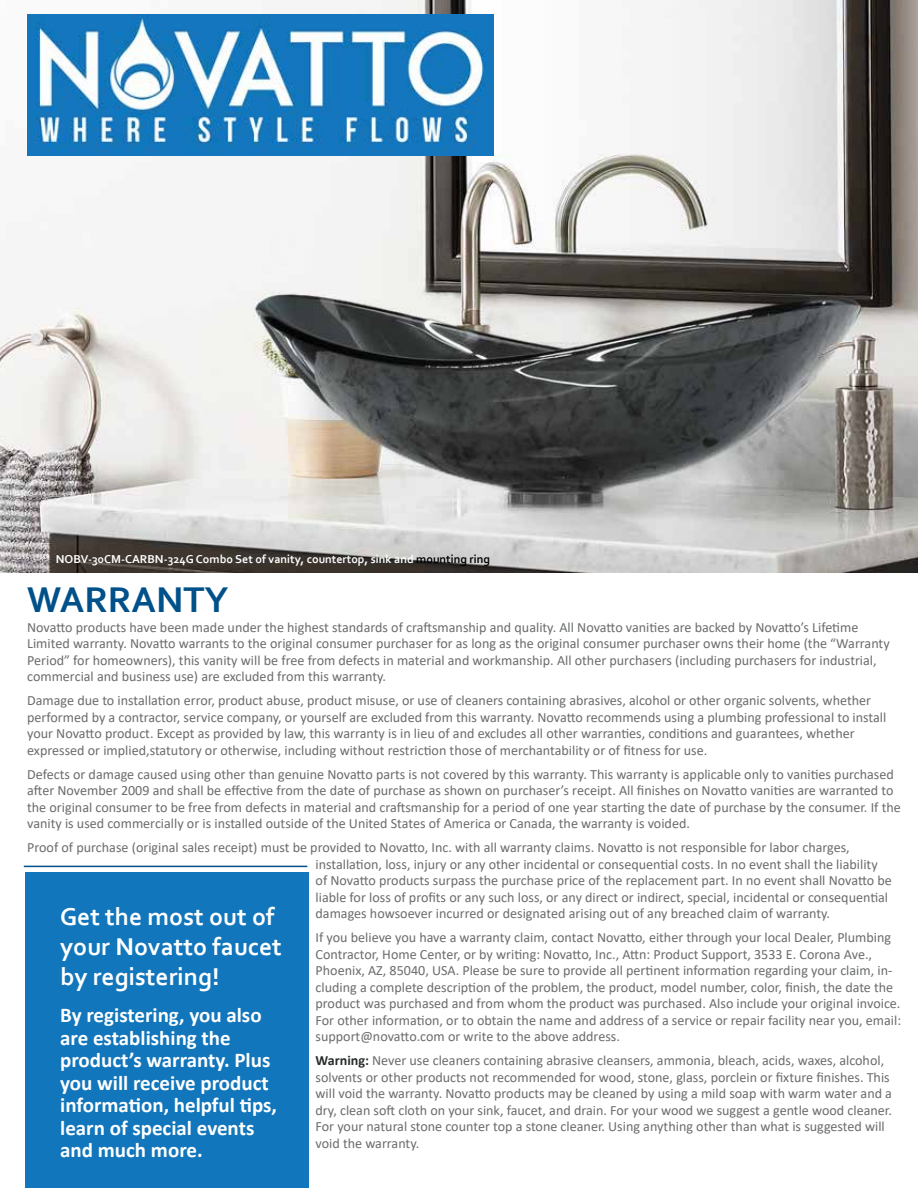
<style>
.page{position:relative;width:918px;height:1188px;background:#fff}
.page>*{position:absolute;margin:0;border:0;box-sizing:border-box;transform-origin:0 0}
.t1{font:700 37.5px "Corbel";color:#00508a}
.t2{font:700 25.5px/30px "Corbel";color:#fff}
.t3{font:700 21px/22.5px "Calibri";color:#fff}
.t4{font:14.1px/16.5px "Calibri";color:#6b6c6c}
.t5{font:700 12px "Corbel";color:#fff}
.s1{color:#000}
.s2{font-weight:700;color:#292c2c}
</style>
<div class="page">
<div style="left:25px;top:872px;width:284px;height:316px;background:#1176bb"></div>
<hr style="left:24px;top:866px;width:283px;height:1px;background:#00508a">
<img style="left:0;top:0;width:918px;height:572px">
<img style="left:28px;top:14px;width:466px;height:142px">
<p class="t5" style="left:56px;top:551px;width:436px">NOBV-30CM-CARBN-324G Combo Set of vanity, countertop, sink and <span class="s1">mounting ring</span></p>
<h1 class="t1" style="left:27px;top:576px;width:203px">WARRANTY</h1>
<p class="t4" style="left:27px;top:618px;width:864px">Novatto products have been made under the highest standards of craftsmanship and quality. All Novatto vanities are backed by Novatto’s Lifetime Limited warranty. Novatto warrants to the original consumer purchaser for as long as the original consumer purchaser owns their home (the “Warranty Period” for homeowners), this vanity will be free from defects in material and workmanship. All other purchasers (including purchasers for industrial, commercial and business use) are excluded from this warranty.</p>
<p class="t4" style="left:27px;top:692px;width:861px">Damage due to installation error, product abuse, product misuse, or use of cleaners containing abrasives, alcohol or other organic solvents, whether performed by a contractor, service company, or yourself are excluded from this warranty. Novatto recommends using a plumbing professional to install your Novatto product. Except as provided by law, this warranty is in lieu of and excludes all other warranties, conditions and guarantees, whether expressed or implied,statutory or otherwise, including without restriction those of merchantability or of fitness for use.</p>
<p class="t4" style="left:27px;top:765px;width:875px">Defects or damage caused using other than genuine Novatto parts is not covered by this warranty. This warranty is applicable only to vanities purchased after November 2009 and shall be effective from the date of purchase as shown on purchaser’s receipt. All finishes on Novatto vanities are warranted to the original consumer to be free from defects in material and craftsmanship for a period of one year starting the date of purchase by the consumer. If the vanity is used commercially or is installed outside of the United States of America or Canada, the warranty is voided.</p>
<p class="t4" style="left:316px;top:839px;width:578px;text-indent:-288px">Proof of purchase (original sales receipt) must be provided to Novatto, Inc. with all warranty claims. Novatto is not responsible for labor charges, installation, loss, injury or any other incidental or consequential costs. In no event shall the liability of Novatto products surpass the purchase price of the replacement part. In no event shall Novatto be liable for loss of profits or any such loss, or any direct or indirect, special, incidental or consequential damages howsoever incurred or designated arising out of any breached claim of warranty.</p>
<p class="t4" style="left:316px;top:929px;width:587px">If you believe you have a warranty claim, contact Novatto, either through your local Dealer, Plumbing Contractor, Home Center, or by writing: Novatto, Inc., Attn: Product Support, 3533 E. Corona Ave., Phoenix, AZ, 85040, USA. Please be sure to provide all pertinent information regarding your claim, in&shy;cluding a complete description of the problem, the product, model number, color, finish, the date the product was purchased and from whom the product was purchased. Also include your original invoice.<br>For other information, or to obtain the name and address of a service or repair facility near you, email: support@novatto.com or write to the above address.</p>
<p class="t4" style="left:316px;top:1052px;width:578px"><span class="s2">Warning:</span> Never use cleaners containing abrasive cleansers, ammonia, bleach, acids, waxes, alcohol, solvents or other products not recommended for wood, stone, glass, porclein or fixture finishes. This will void the warranty. Novatto products may be cleaned by using a mild soap with warm water and a dry, clean soft cloth on your sink, faucet, and drain. For your wood we suggest a gentle wood cleaner.<br>For your natural stone counter top a stone cleaner. Using anything other than what is suggested will void the warranty.</p>
<h2 class="t2" style="left:60px;top:901px;width:223px">Get the most out of your Novatto faucet by registering!</h2>
<h3 class="t3" style="left:60px;top:1004px;width:218px">By registering, you also are establishing the product’s warranty. Plus you will receive product information, helpful tips, learn of special events and much more.</h3>
</div>
